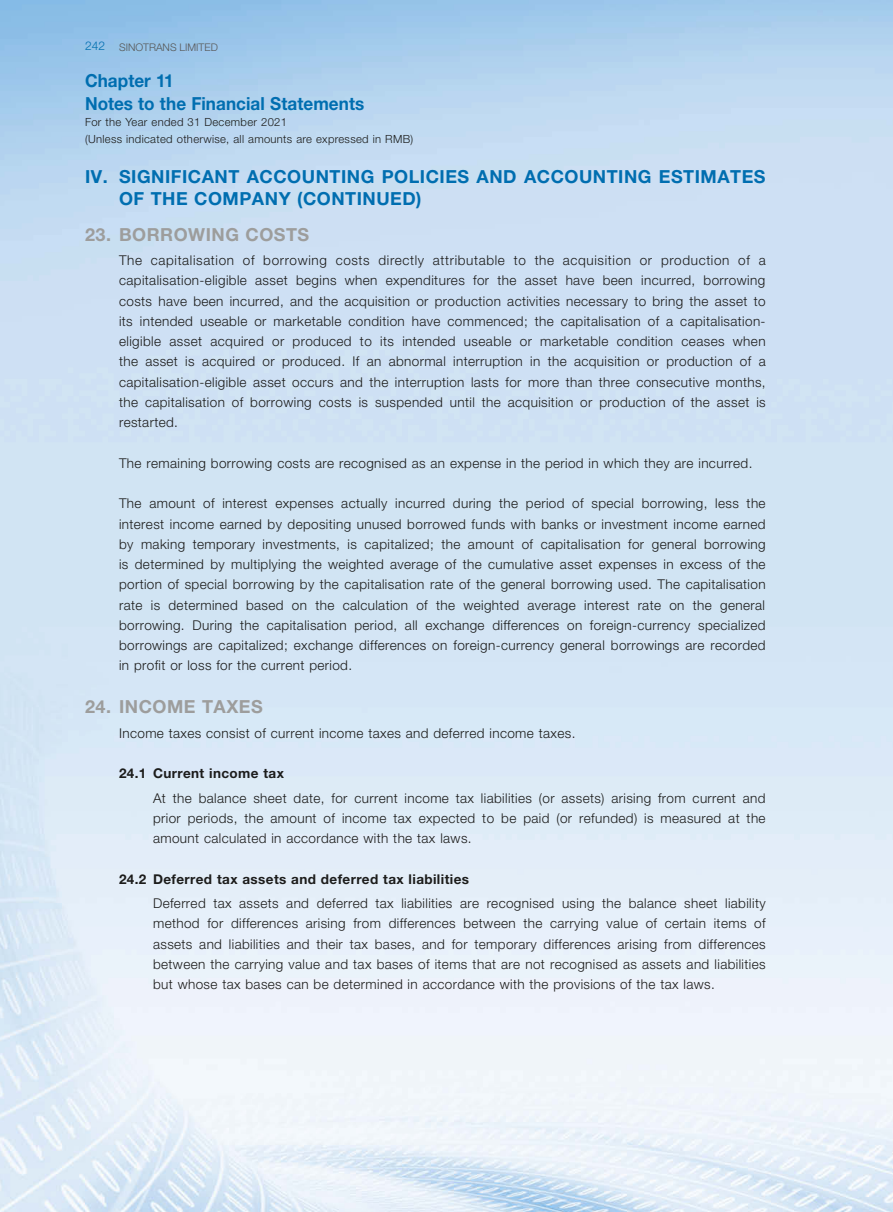
<style>
.page{position:relative;width:893px;height:1212px;background:#fff}
.page>*{position:absolute;margin:0;border:0;box-sizing:border-box;transform-origin:0 0}
.t1{font:700 18px/22.5px "Helvetica Neue LT Std";letter-spacing:.03em;color:#006eb0}
.t2{font:700 18px/22.5px "Helvetica Neue LT Std";letter-spacing:.005em;color:#006eb0;scale:.95 1}
.t3{font:700 18px "Helvetica Neue LT Std";letter-spacing:.03em;color:#9d9d9c}
.t4{font:300 13.5px/20.2px "Helvetica Neue LT Std";letter-spacing:.03em;color:#1c1c1b;text-align:justify}
.t5{font:700 13.5px "Helvetica Neue LT Std";letter-spacing:.03em;color:#1c1c1b}
.t6{font:300 11.25px/16.5px "Helvetica Neue LT Std";letter-spacing:.03em;color:#1c1c1b}
.t7{font:300 10.5px "Helvetica Neue LT Std";color:#575756}
.s1{font-size:12px;color:#006eb0}
</style>
<div class="page">
<p class="t7" style="left:85px;top:40px;width:134px"><span class="s1">242</span> SINOTRANS LIMITED</p>
<h1 class="t2" style="left:85px;top:69px;width:296px">Chapter 11<br>Notes to the Financial Statements</h1>
<p class="t6" style="left:85px;top:114px;width:330px">For the Year ended 31 December 2021<br>(Unless indicated otherwise, all amounts are expressed in RMB)</p>
<h1 class="t1" style="left:119px;top:165px;width:648px;text-indent:-34px">IV. SIGNIFICANT ACCOUNTING POLICIES AND ACCOUNTING ESTIMATES<br>OF THE COMPANY (CONTINUED)</h1>
<h1 class="t3" style="left:85px;top:223px;width:226px">23. BORROWING COSTS</h1>
<p class="t4" style="left:119px;top:250px;width:648px">The capitalisation of borrowing costs directly attributable to the acquisition or production of a capitalisation-eligible asset begins when expenditures for the asset have been incurred, borrowing costs have been incurred, and the acquisition or production activities necessary to bring the asset to its intended useable or marketable condition have commenced; the capitalisation of a capitalisation&shy;eligible asset acquired or produced to its intended useable or marketable condition ceases when the asset is acquired or produced. If an abnormal interruption in the acquisition or production of a capitalisation-eligible asset occurs and the interruption lasts for more than three consecutive months, the capitalisation of borrowing costs is suspended until the acquisition or production of the asset is restarted.</p>
<p class="t4" style="left:119px;top:452px;width:635px">The remaining borrowing costs are recognised as an expense in the period in which they are incurred.</p>
<p class="t4" style="left:119px;top:493px;width:648px">The amount of interest expenses actually incurred during the period of special borrowing, less the interest income earned by depositing unused borrowed funds with banks or investment income earned by making temporary investments, is capitalized; the amount of capitalisation for general borrowing is determined by multiplying the weighted average of the cumulative asset expenses in excess of the portion of special borrowing by the capitalisation rate of the general borrowing used. The capitalisation rate is determined based on the calculation of the weighted average interest rate on the general borrowing. During the capitalisation period, all exchange differences on foreign-currency specialized borrowings are capitalized; exchange differences on foreign-currency general borrowings are recorded in profit or loss for the current period.</p>
<h1 class="t3" style="left:85px;top:695px;width:179px">24. INCOME TAXES</h1>
<p class="t4" style="left:119px;top:722px;width:458px">Income taxes consist of current income taxes and deferred income taxes.</p>
<p class="t5" style="left:119px;top:765px;width:166px">24.1 Current income tax</p>
<p class="t4" style="left:153px;top:787px;width:614px">At the balance sheet date, for current income tax liabilities (or assets) arising from current and prior periods, the amount of income tax expected to be paid (or refunded) is measured at the amount calculated in accordance with the tax laws.</p>
<p class="t5" style="left:119px;top:870px;width:351px">24.2 Deferred tax assets and deferred tax liabilities</p>
<p class="t4" style="left:153px;top:893px;width:614px">Deferred tax assets and deferred tax liabilities are recognised using the balance sheet liability method for differences arising from differences between the carrying value of certain items of assets and liabilities and their tax bases, and for temporary differences arising from differences between the carrying value and tax bases of items that are not recognised as assets and liabilities but whose tax bases can be determined in accordance with the provisions of the tax laws.</p>
</div>
